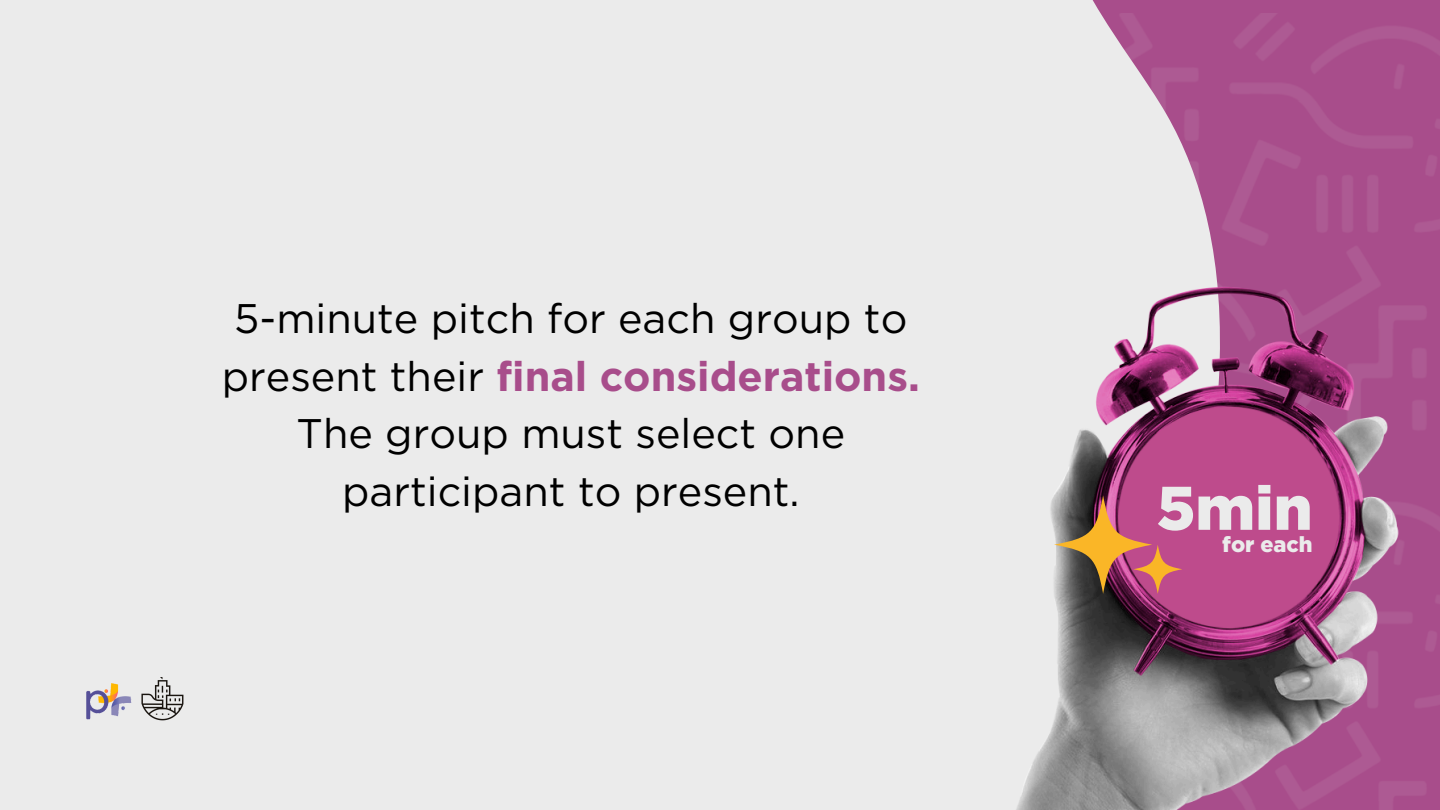
<style>
.page{position:relative;width:1440px;height:810px;background:#ebebeb}
.page>*{position:absolute;margin:0;border:0;box-sizing:border-box;transform-origin:0 0}
.t1{font:900 61.5px "Gotham";color:#ebebeb}
.t2{font:41.3px/57.8px "Gotham";color:#000;text-align:center}
.t3{font:900 21.7px "Gotham";color:#ebebeb}
.s1{font-weight:700;color:#a84d8b}
</style>
<div class="page">
<img style="left:1100px;top:13px;width:340px;height:84px">
<img style="left:1016px;top:97px;width:424px;height:713px">
<svg style="left:1054px;top:496px;width:98px;height:98px"></svg>
<svg style="left:1133px;top:545px;width:49px;height:49px;fill:#be4b8c"></svg>
<img style="left:141px;top:677px;width:43px;height:44px">
<img style="left:86px;top:683px;width:46px;height:37px">
<p class="t2" style="left:222px;top:289px;width:700px">5-minute pitch for each group to present their <span class="s1">final considerations.<br></span>The group must select one participant to present.</p>
<p class="t1" style="left:1157px;top:471px;width:157px">5min</p>
<p class="t3" style="left:1222px;top:532px;width:92px">for each</p>
</div>
